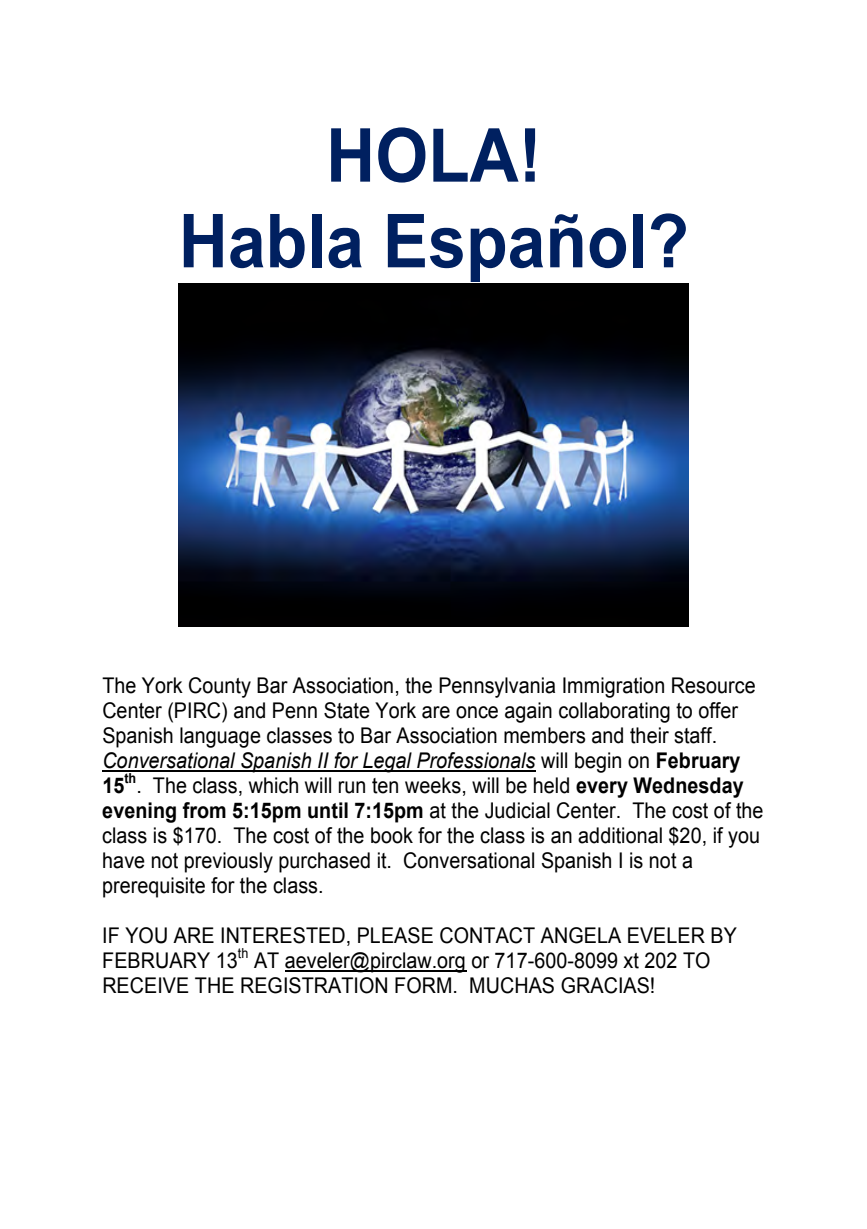
<style>
.page{position:relative;width:867px;height:1229px;background:#fff}
.page>*{position:absolute;margin:0;border:0;box-sizing:border-box;transform-origin:0 0}
.t1{font:700 74.38px/85.6px "Arial";color:#002060;text-align:center;scale:.91 1}
.t2{font:21.53px/25px "Arial";letter-spacing:.005em;color:#000;scale:.91 1}
.t3{font:700 13.83px "Arial";color:#000;scale:.91 1}
.t4{font:13.83px "Arial";color:#000;scale:.91 1}
.s1{font-style:italic}
.s2{font-weight:700}
</style>
<div class="page">
<hr style="left:102px;top:770px;width:433px;height:1px;background:#000">
<hr style="left:285px;top:970px;width:181px;height:1px;background:#000">
<img style="left:179px;top:283px;width:509px;height:344px">
<p class="t1" style="left:179px;top:120px;width:562px">HOLA!<br>Habla Español?</p>
<p class="t2" style="left:102px;top:674px;width:719px">The York County Bar Association, the Pennsylvania Immigration Resource Center (PIRC) and Penn State York are once again collaborating to offer Spanish language classes to Bar Association members and their staff.<br><span class="s1">Conversational Spanish II for Legal Professionals</span> will begin on <span class="s2">February 15</span></p>
<p class="t3" style="left:124px;top:772px;width:15px">th</p>
<p class="t2" style="left:102px;top:774px;width:727px;text-indent:34px">. The class, which will run ten weeks, will be held <span class="s2">every Wednesday evening from 5:15pm until 7:15pm</span> at the Judicial Center. The cost of the class is $170. The cost of the book for the class is an additional $20, if you have not previously purchased it. Conversational Spanish I is not a prerequisite for the class.</p>
<p class="t2" style="left:102px;top:924px;width:698px">IF YOU ARE INTERESTED, PLEASE CONTACT ANGELA EVELER BY<br>FEBRUARY 13</p>
<p class="t4" style="left:238px;top:947px;width:13px">th</p>
<p class="t2" style="left:102px;top:949px;width:669px;text-indent:152px">AT aeveler@pirclaw.org or 717-600-8099 xt 202 TO<br>RECEIVE THE REGISTRATION FORM. MUCHAS GRACIAS!</p>
</div>
